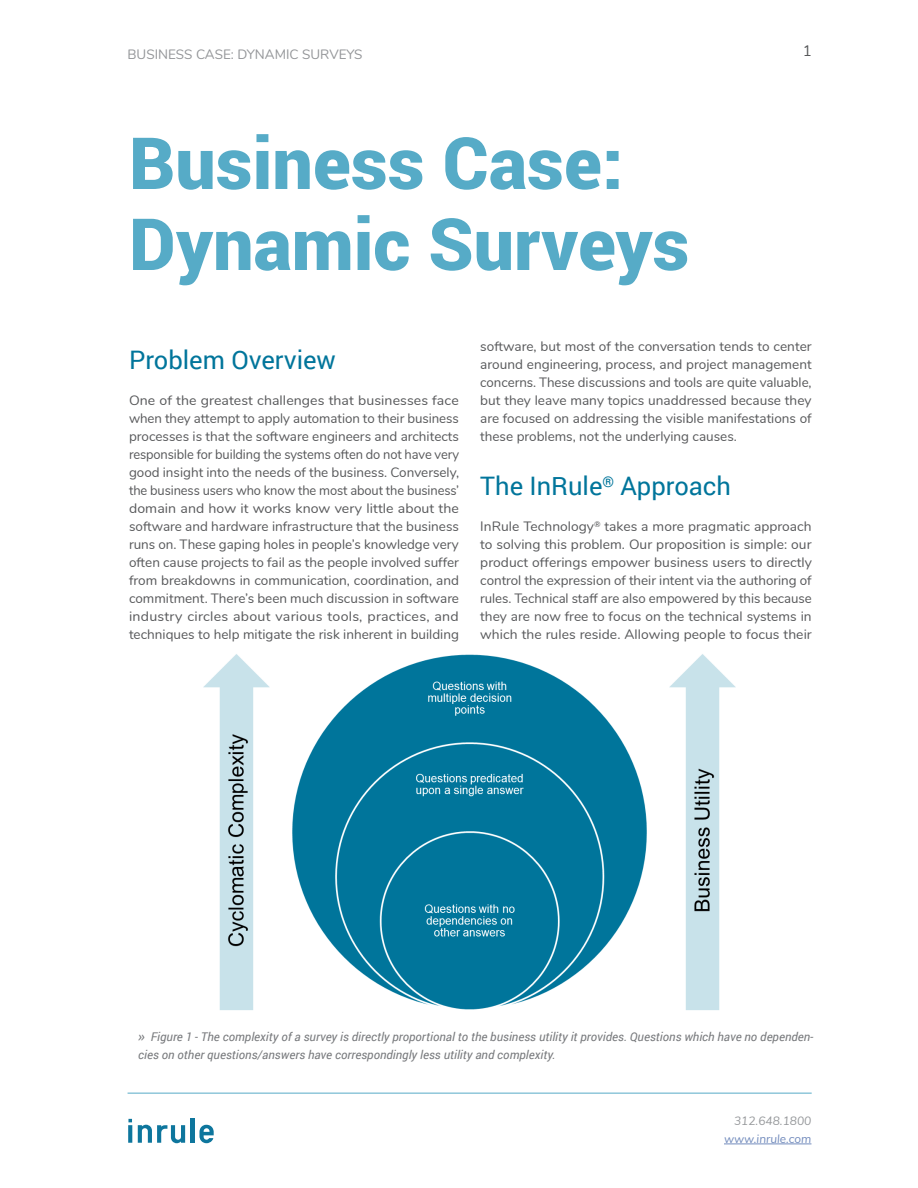
<style>
.page{position:relative;width:918px;height:1188px;background:#fff}
.page>*{position:absolute;margin:0;border:0;box-sizing:border-box;transform-origin:0 0}
.Main_Title{font:900 72px/81px "Roboto";color:#56abc7}
.Heading4{font:25.5px "Roboto";color:#01759b}
.t1{font:15px "Nunito";color:#57585a}
.Body_Text_-_Justifie{font:13.5px/18px "Nunito";color:#57585a;text-align:justify;scale:1.04 1}
.Body_Text_-_Justifie-2{font:13.5px/18px "Nunito";color:#57585a;text-align:justify}
.t2{font:13.5px "Nunito";color:#939598}
.t3{font:italic 12px/18px "Roboto";color:#787a7d}
.t4{font:italic 12px "Nunito";color:#738cbd}
.t5{font:italic 12px "Nunito";color:#97999c}
.s1{font-family:"Fira Sans"}
</style>
<div class="page">
<hr style="left:724px;top:1144px;width:87px;height:1px;background:#738cbd">
<svg style="left:128px;top:1125px;width:4px;height:18px"></svg>
<svg style="left:128px;top:1119px;width:4px;height:3px"></svg>
<svg style="left:138px;top:1125px;width:47px;height:18px"></svg>
<hr style="left:191px;top:1118px;width:4px;height:25px;background:#0e769d">
<svg style="left:199px;top:1125px;width:15px;height:18px"></svg>
<hr style="left:128px;top:1093px;width:684px;height:1px;background:#56abc7">
<img style="left:203px;top:654px;width:533px;height:356px">
<p class="t2" style="left:128px;top:45px;width:237px">BUSINESS CASE: DYNAMIC SURVEYS</p>
<p class="t1" style="left:803px;top:40px;width:10px">1</p>
<p class="Main_Title" style="left:129px;top:120px;width:562px">Business Case:<br>Dynamic Surveys</p>
<p class="Heading4" style="left:129px;top:342px;width:208px">Problem Overview</p>
<p class="Body_Text_-_Justifie" style="left:129px;top:391px;width:319px">One of the greatest challenges that businesses face when they attempt to apply automation to their business processes is that the software engineers and architects responsible for building the systems often do not have very good insight into the needs of the business. Conversely, the business users who know the most about the business’ domain and how it works know very little about the software and hardware infrastructure that the business runs on. These gaping holes in people’s knowledge very often cause projects to fail as the people involved suffer from breakdowns in communication, coordination, and commitment. There’s been much discussion in software industry circles about various tools, practices, and techniques to help mitigate the risk inherent in building</p>
<p class="Body_Text_-_Justifie-2" style="left:480px;top:337px;width:333px">software, but most of the conversation tends to center around engineering, process, and project management concerns. These discussions and tools are quite valuable, but they leave many topics unaddressed because they are focused on addressing the visible manifestations of these problems, not the underlying causes.</p>
<p class="Heading4" style="left:480px;top:468px;width:252px">The InRule<sup>®</sup> Approach</p>
<p class="Body_Text_-_Justifie-2" style="left:480px;top:517px;width:333px">InRule Technology<sup>®</sup> takes a more pragmatic approach to solving this problem. Our proposition is simple: our product offerings empower business users to directly control the expression of their intent via the authoring of rules. Technical staff are also empowered by this because they are now free to focus on the technical systems in which the rules reside. Allowing people to focus their</p>
<p class="t3" style="left:138px;top:1027px;width:676px"><span class="s1">»</span> Figure 1 - The complexity of a survey is directly proportional to the business utility it provides. Questions which have no dependen&shy;cies on other questions/answers have correspondingly less utility and complexity.</p>
<p class="t5" style="left:734px;top:1112px;width:79px">312.648.1800</p>
<p class="t4" style="left:724px;top:1130px;width:89px">www.inrule.com</p>
</div>
